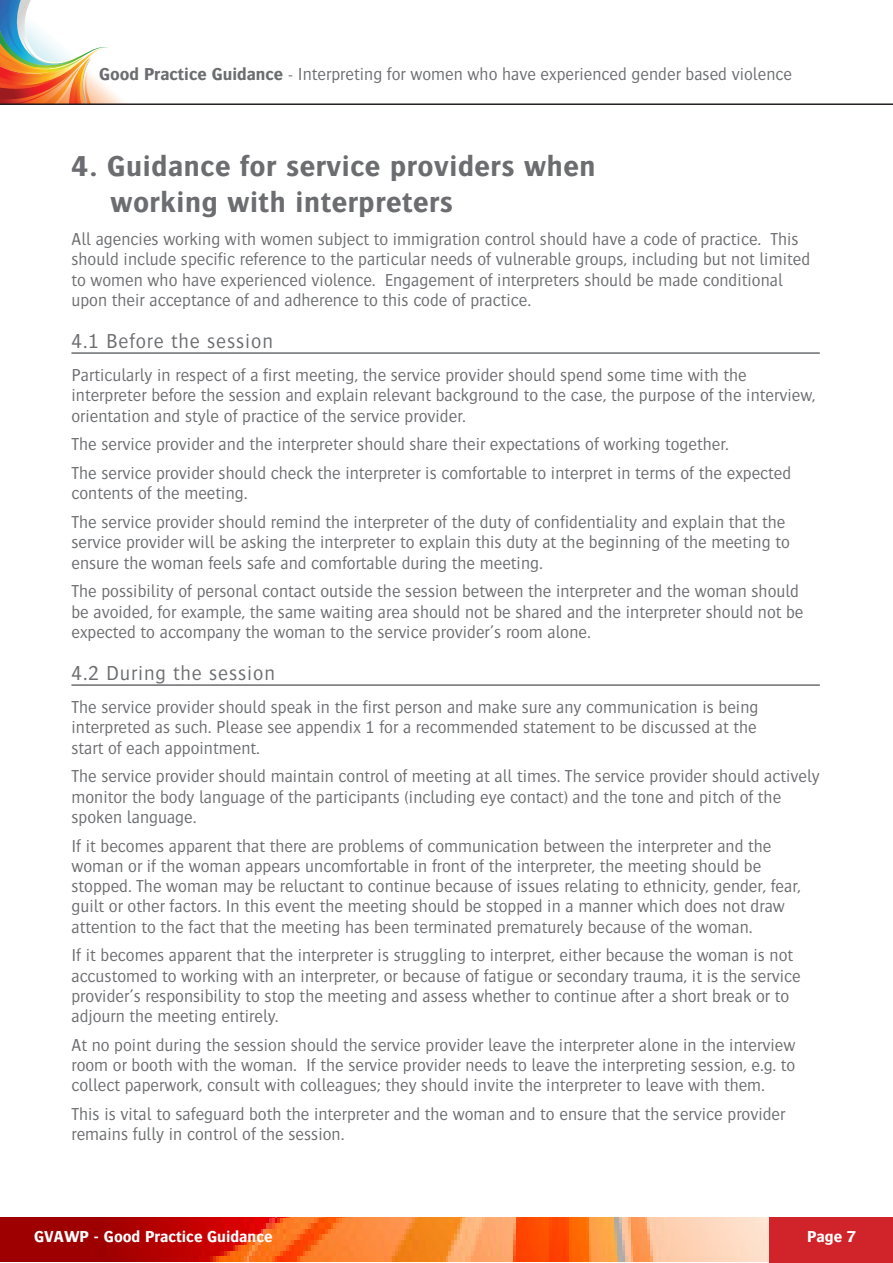
<style>
.page{position:relative;width:893px;height:1263px;background:#fff}
.page>*{position:absolute;margin:0;border:0;box-sizing:border-box;transform-origin:0 0}
.Big_Heading{font:700 30px "Bosis";letter-spacing:.02em;color:#6c6d70}
.Sub_Heading{font:300 21px "Bosis";letter-spacing:.04em;color:#6c6d70}
.t1{font:300 18px/20.2px "Bosis";color:#6c6d70}
.t2{font:700 16.5px "Bosis";color:#fff}
.s1{font-weight:700}
</style>
<div class="page">
<svg style="left:0;top:0;width:125px;height:103px"></svg>
<hr style="left:0;top:103px;width:893px;height:2px;background:#231f20">
<img style="left:0;top:1217px;width:770px;height:45px">
<hr style="left:71px;top:352px;width:749px;height:2px;background:#6c6d70">
<hr style="left:71px;top:684px;width:749px;height:2px;background:#6c6d70">
<div style="left:770px;top:1217px;width:123px;height:46px;background:#d1232a"></div>
<p class="t1" style="left:99px;top:64px;width:694px"><span class="s1">Good Practice Guidance</span> - Interpreting for women who have experienced gender based violence</p>
<p class="Big_Heading" style="left:71px;top:149px;width:525px">4. Guidance for service providers when</p>
<p class="Big_Heading" style="left:110px;top:185px;width:344px">working with interpreters</p>
<p class="t1" style="left:71px;top:229px;width:740px">All agencies working with women subject to immigration control should have a code of practice. This should include specific reference to the particular needs of vulnerable groups, including but not limited to women who have experienced violence. Engagement of interpreters should be made conditional upon their acceptance of and adherence to this code of practice.</p>
<p class="Sub_Heading" style="left:71px;top:330px;width:203px">4.1 Before the session</p>
<p class="t1" style="left:71px;top:365px;width:746px">Particularly in respect of a first meeting, the service provider should spend some time with the interpreter before the session and explain relevant background to the case, the purpose of the interview, orientation and style of practice of the service provider.</p>
<p class="t1" style="left:71px;top:434px;width:659px">The service provider and the interpreter should share their expectations of working together.</p>
<p class="t1" style="left:71px;top:463px;width:721px">The service provider should check the interpreter is comfortable to interpret in terms of the expected contents of the meeting.</p>
<p class="t1" style="left:71px;top:512px;width:720px">The service provider should remind the interpreter of the duty of confidentiality and explain that the service provider will be asking the interpreter to explain this duty at the beginning of the meeting to ensure the woman feels safe and comfortable during the meeting.</p>
<p class="t1" style="left:71px;top:581px;width:734px">The possibility of personal contact outside the session between the interpreter and the woman should be avoided, for example, the same waiting area should not be shared and the interpreter should not be expected to accompany the woman to the service provider’s room alone.</p>
<p class="Sub_Heading" style="left:71px;top:662px;width:205px">4.2 During the session</p>
<p class="t1" style="left:71px;top:697px;width:688px;text-align:justify">The service provider should speak in the first person and make sure any communication is being interpreted as such. Please see appendix 1 for a recommended statement to be discussed at the start of each appointment.</p>
<p class="t1" style="left:71px;top:766px;width:750px">The service provider should maintain control of meeting at all times. The service provider should actively monitor the body language of the participants (including eye contact) and the tone and pitch of the spoken language.</p>
<p class="t1" style="left:71px;top:835px;width:731px">If it becomes apparent that there are problems of communication between the interpreter and the woman or if the woman appears uncomfortable in front of the interpreter, the meeting should be stopped. The woman may be reluctant to continue because of issues relating to ethnicity, gender, fear, guilt or other factors. In this event the meeting should be stopped in a manner which does not draw attention to the fact that the meeting has been terminated prematurely because of the woman.</p>
<p class="t1" style="left:71px;top:945px;width:731px">If it becomes apparent that the interpreter is struggling to interpret, either because the woman is not accustomed to working with an interpreter, or because of fatigue or secondary trauma, it is the service provider’s responsibility to stop the meeting and assess whether to continue after a short break or to adjourn the meeting entirely.</p>
<p class="t1" style="left:71px;top:1034px;width:725px;text-align:justify">At no point during the session should the service provider leave the interpreter alone in the interview room or booth with the woman. If the service provider needs to leave the interpreting session, e.g. to collect paperwork, consult with colleagues; they should invite the interpreter to leave with them.</p>
<p class="t1" style="left:71px;top:1104px;width:715px">This is vital to safeguard both the interpreter and the woman and to ensure that the service provider remains fully in control of the session.</p>
<p class="t2" style="left:34px;top:1228px;width:240px">GVAWP - Good Practice Guidance</p>
<p class="t2" style="left:807px;top:1228px;width:50px">Page 7</p>
</div>
